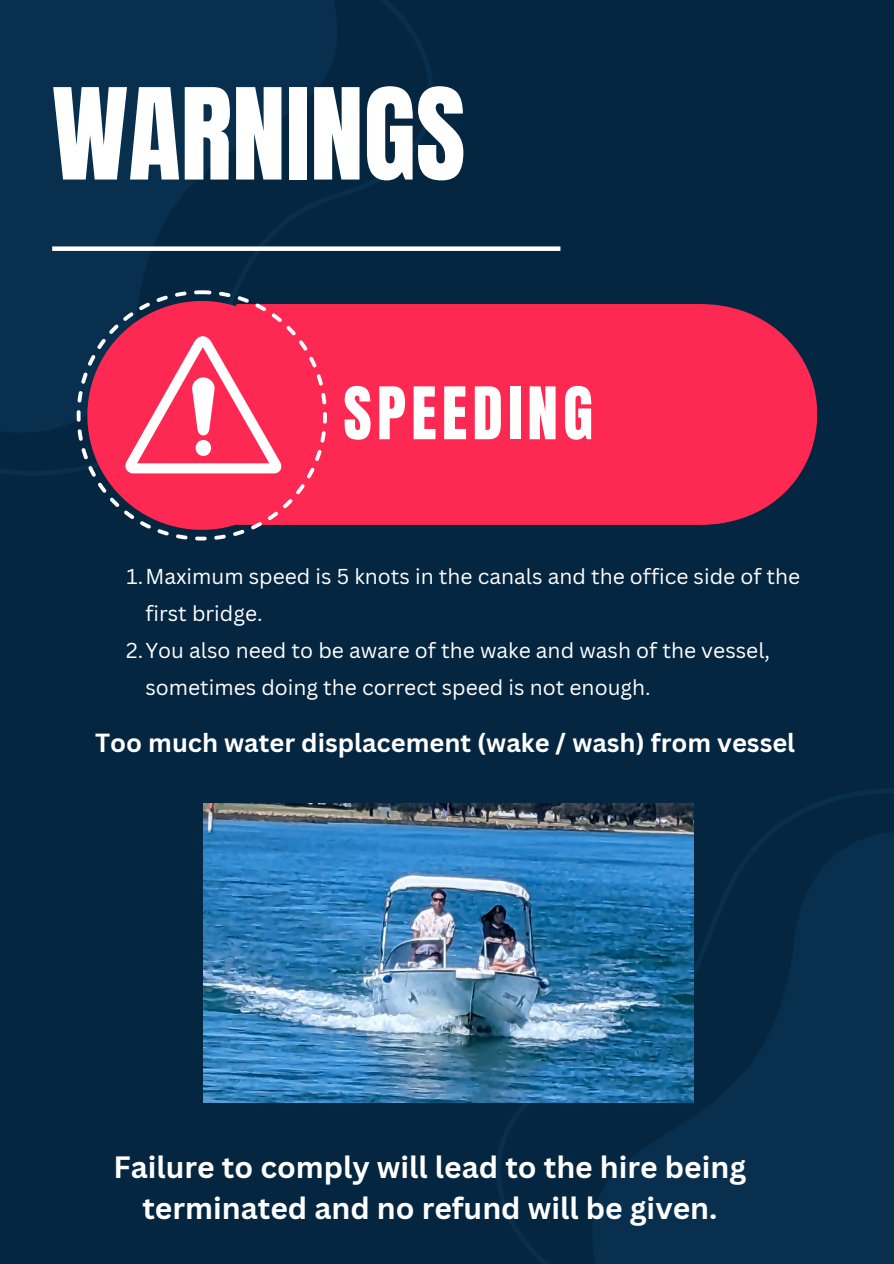
<style>
.page{position:relative;width:894px;height:1264px;background:#fff}
.page>*{position:absolute;margin:0;border:0;box-sizing:border-box;transform-origin:0 0}
.t1{font:107.55px "Anton";color:#fff}
.t2{font:61.5px "Anton";letter-spacing:.085em;color:#fff}
.t3{font:700 30px/41.7px "Canva Sans";color:#fff;text-align:center}
.t4{font:700 25.5px "Canva Sans";color:#fff}
.t5{font:21px/37.2px "Canva Sans";color:#fff}
</style>
<div class="page">
<div style="left:0;top:0;width:893px;height:1263px;background:#052640"></div>
<svg style="left:0;top:0;width:433px;height:475px;fill:#082f4d"></svg>
<div style="left:52px;top:246px;width:508px;height:5px;background:#fff"></div>
<svg style="left:478px;top:789px;width:415px;height:474px;fill:#082f4d"></svg>
<div style="left:326px;top:304px;width:490px;height:221px;background:#fe2952"></div>
<svg style="left:77px;top:290px;width:249px;height:250px;fill:#fe2952"></svg>
<svg style="left:125px;top:336px;width:157px;height:137px;background:#fe5f7d"></svg>
<img style="left:203px;top:803px;width:490px;height:299px">
<p class="t1" style="left:52px;top:57px;width:415px">WARNINGS</p>
<p class="t2" style="left:343px;top:369px;width:251px">SPEEDING</p>
<h1 class="t5" style="left:145px;top:557px;width:656px;text-indent:-19px">1.Maximum speed is 5 knots in the canals and the office side of the first bridge.</h1>
<p class="t5" style="left:145px;top:631px;width:626px;text-indent:-19px">2.You also need to be aware of the wake and wash of the vessel, sometimes doing the correct speed is not enough.</p>
<p class="t4" style="left:95px;top:724px;width:701px">Too much water displacement (wake / wash) from vessel</p>
<h2 class="t3" style="left:113px;top:1145px;width:634px">Failure to comply will lead to the hire being terminated and no refund will be given.</h2>
</div>
